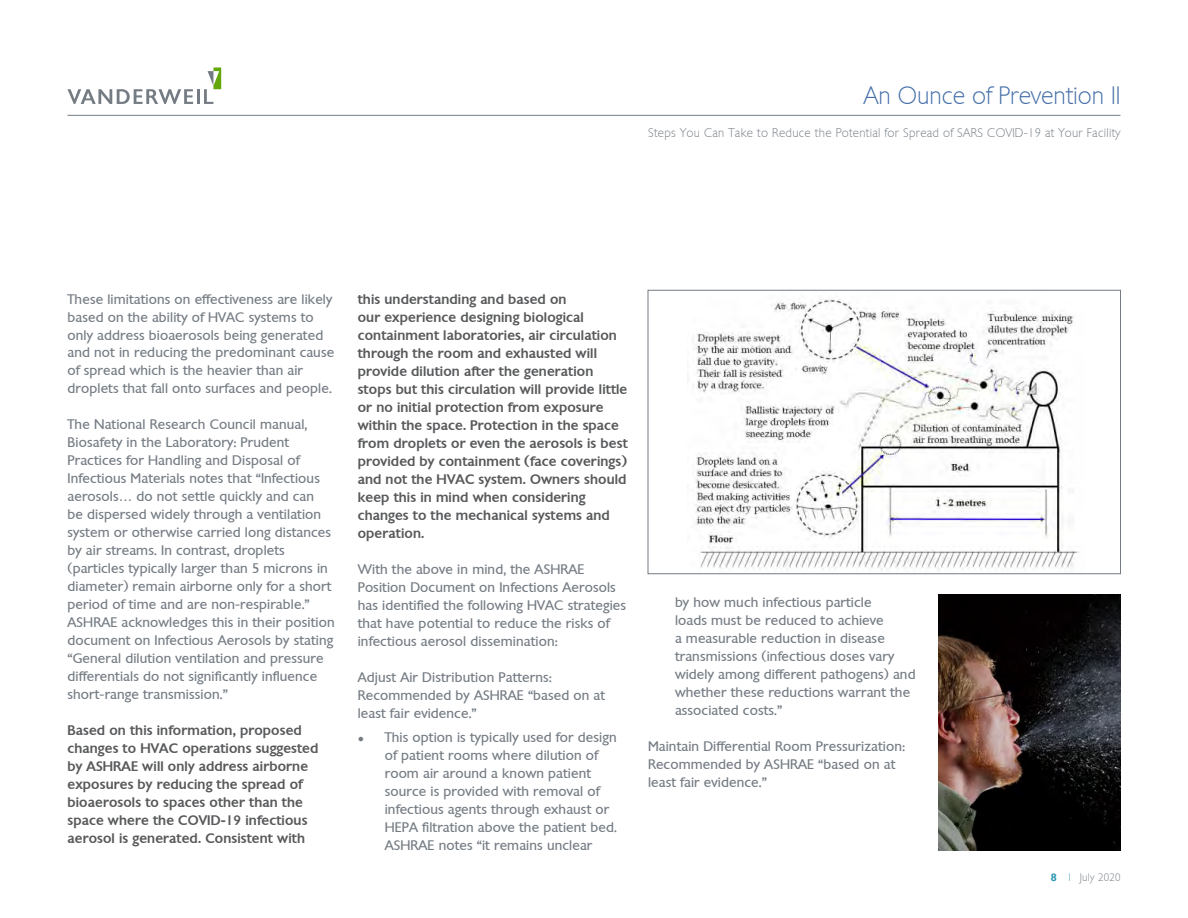
<style>
.page{position:relative;width:1188px;height:918px;background:#fff}
.page>*{position:absolute;margin:0;border:0;box-sizing:border-box;transform-origin:0 0}
.t1{font:200 24px "Chantilly";color:#436da8}
.t2{font:13.5px/18px "Chantilly";letter-spacing:.01em;color:#747b83}
.t3{font:500 13.5px/18px "Chantilly";letter-spacing:.01em;color:#57585a}
.t4{font:200 12px "Chantilly";letter-spacing:.025em;color:#747b83}
.t5{font:200 10.5px "Chantilly";letter-spacing:.025em;color:#747b83}
.s1{font-family:"Arial";font-size:10.5px}
.s2{font-weight:600;color:#2e97b4}
.s3{color:#2e97b4}
</style>
<div class="page">
<hr style="left:68px;top:115px;width:1052px;height:1px;background:#747b83">
<svg style="left:68px;top:89px;width:125px;height:15px"></svg>
<hr style="left:197px;top:89px;width:3px;height:15px;background:#747b83">
<svg style="left:204px;top:68px;width:17px;height:36px"></svg>
<img style="left:938px;top:594px;width:182px;height:256px">
<img style="left:693px;top:299px;width:386px;height:272px">
<div style="left:648px;top:290px;width:473px;height:284px;border:1px solid #747b83"></div>
<h1 class="t1" style="left:864px;top:81px;width:258px">An Ounce of Prevention II</h1>
<p class="t4" style="left:648px;top:126px;width:474px">Steps You Can Take to Reduce the Potential for Spread of SARS COVID-19 at Your Facility</p>
<p class="t2" style="left:68px;top:290px;width:268px">These limitations on effectiveness are likely based on the ability of HVAC systems to only address bioaerosols being generated and not in reducing the predominant cause of spread which is the heavier than air droplets that fall onto surfaces and people.</p>
<p class="t2" style="left:68px;top:416px;width:269px">The National Research Council manual, Biosafety in the Laboratory: Prudent Practices for Handling and Disposal of Infectious Materials notes that “Infectious aerosols… do not settle quickly and can<br>be dispersed widely through a ventilation system or otherwise carried long distances by air streams. In contrast, droplets (particles typically larger than 5 microns in diameter) remain airborne only for a short period of time and are non-respirable.” ASHRAE acknowledges this in their position document on Infectious Aerosols by stating “General dilution ventilation and pressure differentials do not significantly influence short-range transmission.”</p>
<p class="t3" style="left:68px;top:721px;width:252px">Based on this information, proposed changes to HVAC operations suggested by ASHRAE will only address airborne exposures by reducing the spread of bioaerosols to spaces other than the space where the COVID-19 infectious aerosol is generated. Consistent with</p>
<p class="t3" style="left:358px;top:290px;width:272px">this understanding and based on<br>our experience designing biological containment laboratories, air circulation through the room and exhausted will provide dilution after the generation stops but this circulation will provide little or no initial protection from exposure within the space. Protection in the space from droplets or even the aerosols is best provided by containment (face coverings) and not the HVAC system. Owners should keep this in mind when considering changes to the mechanical systems and operation.</p>
<p class="t2" style="left:358px;top:560px;width:270px">With the above in mind, the ASHRAE Position Document on Infections Aerosols has identified the following HVAC strategies that have potential to reduce the risks of infectious aerosol dissemination:</p>
<p class="t2" style="left:358px;top:668px;width:249px">Adjust Air Distribution Patterns:<br>Recommended by ASHRAE “based on at least fair evidence.”</p>
<p class="t2" style="left:385px;top:729px;width:234px;text-indent:-27px"><span class="s1">●</span> This option is typically used for design of patient rooms where dilution of room air around a known patient source is provided with removal of infectious agents through exhaust or HEPA filtration above the patient bed.<br>ASHRAE notes “it remains unclear</p>
<p class="t2" style="left:675px;top:593px;width:242px">by how much infectious particle<br>loads must be reduced to achieve<br>a measurable reduction in disease transmissions (infectious doses vary widely among different pathogens) and whether these reductions warrant the associated costs.”</p>
<p class="t2" style="left:648px;top:737px;width:259px">Maintain Differential Room Pressurization:<br>Recommended by ASHRAE “based on at least fair evidence.”</p>
<p class="t5" style="left:1051px;top:871px;width:71px"><span class="s2">8</span> <span class="s3">|</span> July 2020</p>
</div>
